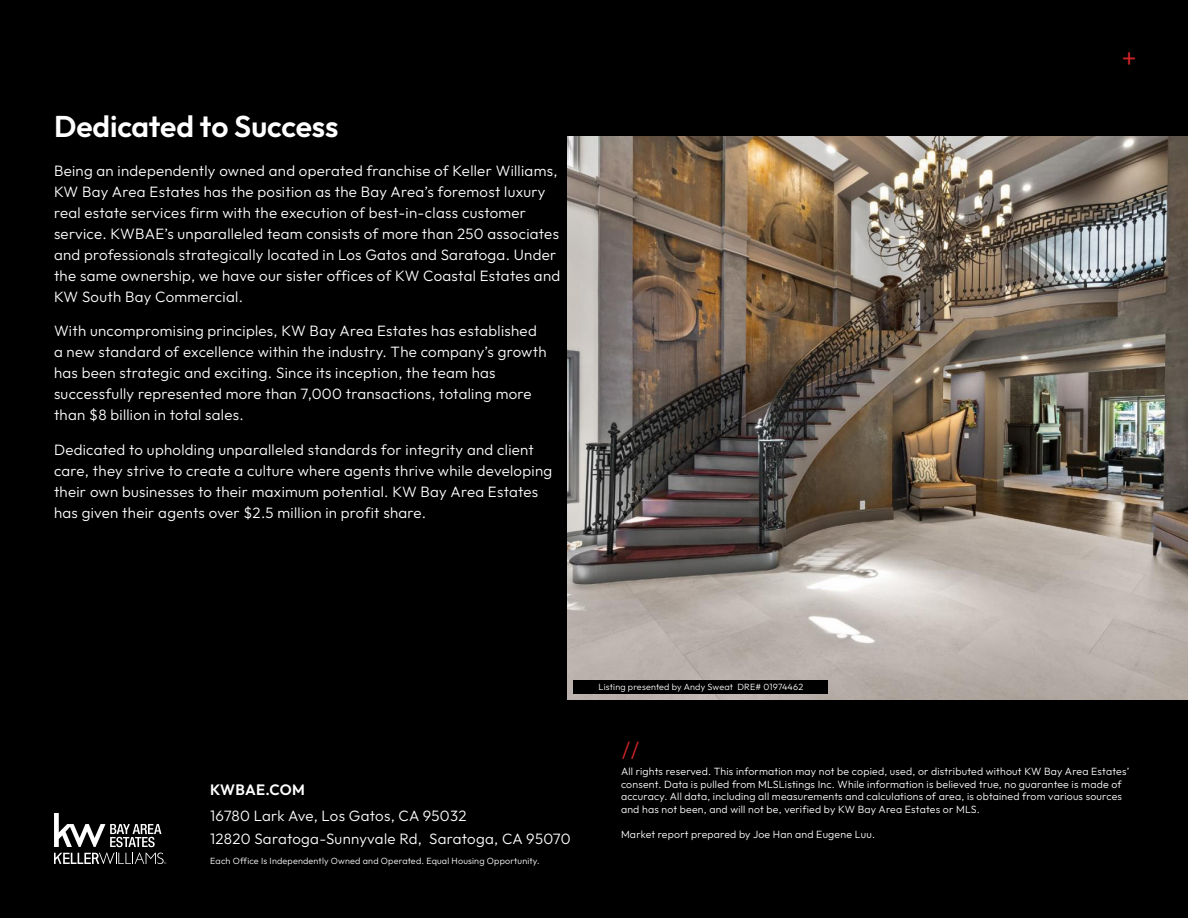
<style>
.page{position:relative;width:1188px;height:918px;background:#000}
.page>*{position:absolute;margin:0;border:0;box-sizing:border-box;transform-origin:0 0}
.t1{font:600 30px "Outfit";letter-spacing:-.005em;color:#fff}
.t2{font:300 28.65px "Outfit";color:#ce2427}
.t3{font:300 22.5px "Outfit";color:#ce2427}
.t4{font:300 15px/21px "Outfit";letter-spacing:.02em;color:#fff}
.t5{font:600 15px "Outfit";letter-spacing:.015em;color:#fff}
.t6{font:300 10.5px/12.6px "Outfit";letter-spacing:.02em;color:#fff}
.t7{font:300 9px "Outfit";letter-spacing:.02em;color:#fff}
</style>
<div class="page">
<svg style="left:54px;top:853px;width:112px;height:11px"></svg>
<svg style="left:54px;top:813px;width:107px;height:34px"></svg>
<img style="left:567px;top:137px;width:621px;height:563px">
<div style="left:574px;top:681px;width:254px;height:13px;background:#000"></div>
<h1 class="t1" style="left:54px;top:109px;width:286px">Dedicated to Success</h1>
<p class="t4" style="left:54px;top:160px;width:508px">Being an independently owned and operated franchise of Keller Williams, KW Bay Area Estates has the position as the Bay Area’s foremost luxury real estate services firm with the execution of best-in-class customer service. KWBAE’s unparalleled team consists of more than 250 associates and professionals strategically located in Los Gatos and Saratoga. Under the same ownership, we have our sister offices of KW Coastal Estates and KW South Bay Commercial.</p>
<p class="t4" style="left:54px;top:320px;width:494px">With uncompromising principles, KW Bay Area Estates has established a new standard of excellence within the industry. The company’s growth has been strategic and exciting. Since its inception, the team has successfully represented more than 7,000 transactions, totaling more than $8 billion in total sales.</p>
<p class="t4" style="left:54px;top:439px;width:500px">Dedicated to upholding unparalleled standards for integrity and client care, they strive to create a culture where agents thrive while developing their own businesses to their maximum potential. KW Bay Area Estates has given their agents over $2.5 million in profit share.</p>
<h2 class="t2" style="left:1122px;top:42px;width:17px">+</h2>
<p class="t5" style="left:210px;top:781px;width:96px">KWBAE.COM</p>
<p class="t4" style="left:210px;top:805px;width:362px;line-height:22.4px">16780 Lark Ave, Los Gatos, CA 95032<br>12820 Saratoga-Sunnyvale Rd, Saratoga, CA 95070</p>
<p class="t7" style="left:210px;top:856px;width:331px">Each Office Is Independently Owned and Operated. Equal Housing Opportunity.</p>
<p class="t7" style="left:599px;top:681px;width:206px">Listing presented by Andy Sweat DRE# 01974462</p>
<h3 class="t3" style="left:622px;top:737px;width:19px">//</h3>
<p class="t6" style="left:621px;top:765px;width:510px">All rights reserved. This information may not be copied, used, or distributed without KW Bay Area Estates’ consent. Data is pulled from MLSListings Inc. While information is believed true, no guarantee is made of accuracy. All data, including all measurements and calculations of area, is obtained from various sources and has not been, and will not be, verified by KW Bay Area Estates or MLS.</p>
<p class="t6" style="left:621px;top:828px;width:256px">Market report prepared by Joe Han and Eugene Luu.</p>
</div>
